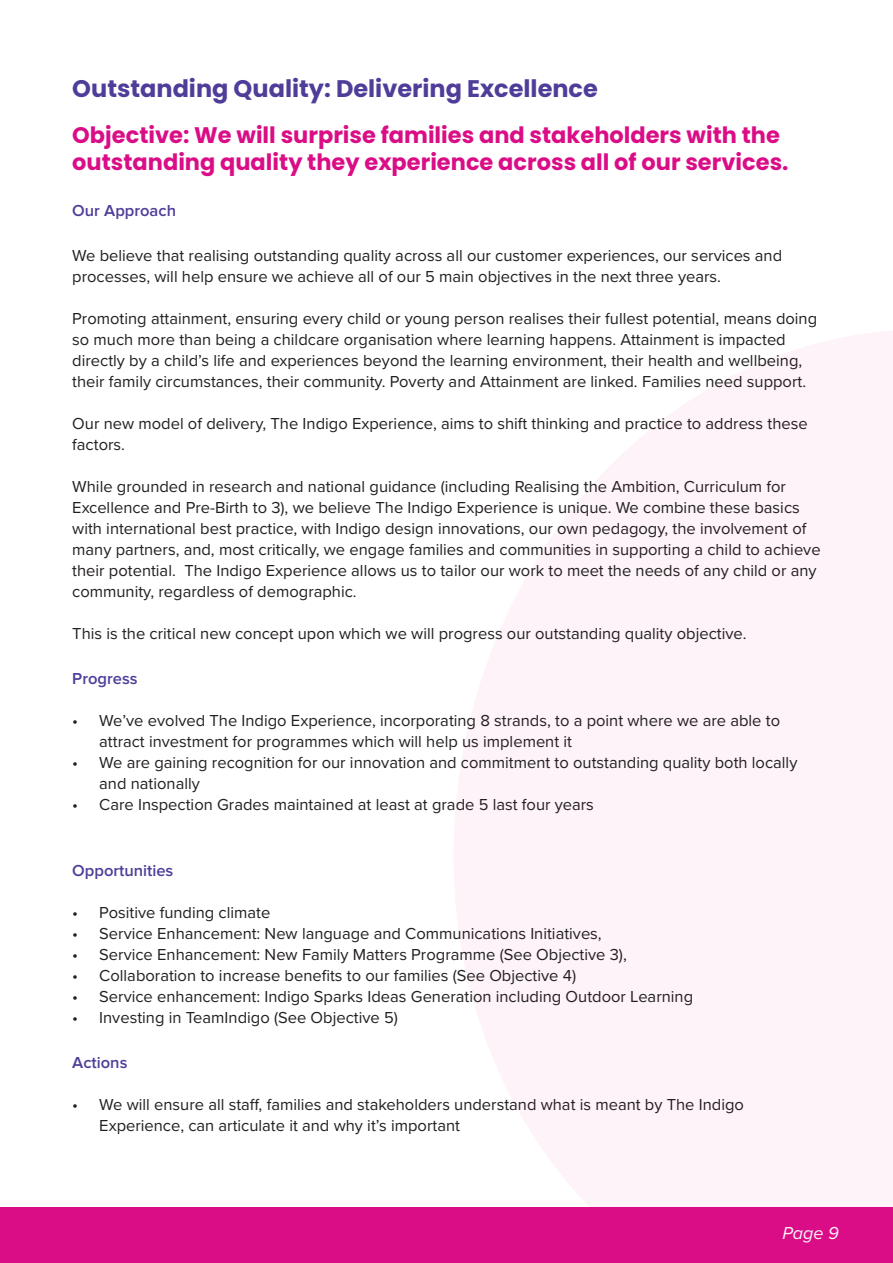
<style>
.page{position:relative;width:893px;height:1263px;background:#fff}
.page>*{position:absolute;margin:0;border:0;box-sizing:border-box;transform-origin:0 0}
.t1{font:700 24px "Poppins";color:#4f3d99}
.t2{font:700 22.5px/27px "Poppins";color:#da0d86}
.t3{font:italic 18px "Proxima Nova";color:#fff}
.t4{font:16.5px/21px "Proxima Nova";color:#231f20}
.t5{font:600 16.5px "Proxima Nova";color:#4f3d99}
</style>
<div class="page">
<div style="left:0;top:1208px;width:893px;height:55px;background:#da0d86"></div>
<svg style="left:409px;top:331px;width:484px;height:877px;fill:#fdf3f9"></svg>
<h1 class="t1" style="left:72px;top:75px;width:527px">Outstanding Quality: Delivering Excellence</h1>
<h2 class="t2" style="left:72px;top:121px;width:718px">Objective: We will surprise families and stakeholders with the outstanding quality they experience across all of our services.</h2>
<p class="t5" style="left:72px;top:203px;width:105px">Our Approach</p>
<p class="t4" style="left:72px;top:244px;width:711px">We believe that realising outstanding quality across all our customer experiences, our services and processes, will help ensure we achieve all of our 5 main objectives in the next three years.</p>
<p class="t4" style="left:72px;top:307px;width:746px">Promoting attainment, ensuring every child or young person realises their fullest potential, means doing so much more than being a childcare organisation where learning happens. Attainment is impacted directly by a child’s life and experiences beyond the learning environment, their health and wellbeing, their family circumstances, their community. Poverty and Attainment are linked. Families need support.</p>
<p class="t4" style="left:72px;top:412px;width:737px">Our new model of delivery, The Indigo Experience, aims to shift thinking and practice to address these factors.</p>
<p class="t4" style="left:72px;top:475px;width:750px">While grounded in research and national guidance (including Realising the Ambition, Curriculum for Excellence and Pre-Birth to 3), we believe The Indigo Experience is unique. We combine these basics with international best practice, with Indigo design innovations, our own pedagogy, the involvement of many partners, and, most critically, we engage families and communities in supporting a child to achieve their potential. The Indigo Experience allows us to tailor our work to meet the needs of any child or any community, regardless of demographic.</p>
<p class="t4" style="left:72px;top:622px;width:676px">This is the critical new concept upon which we will progress our outstanding quality objective.</p>
<p class="t5" style="left:72px;top:671px;width:67px">Progress</p>
<p class="t4" style="left:99px;top:709px;width:682px;text-indent:-27px">• We’ve evolved The Indigo Experience, incorporating 8 strands, to a point where we are able to attract investment for programmes which will help us implement it</p>
<p class="t4" style="left:99px;top:751px;width:700px;text-indent:-27px">• We are gaining recognition for our innovation and commitment to outstanding quality both locally and nationally</p>
<p class="t4" style="left:72px;top:793px;width:523px">• Care Inspection Grades maintained at least at grade 5 last four years</p>
<p class="t5" style="left:72px;top:863px;width:103px">Opportunities</p>
<p class="t4" style="left:72px;top:901px;width:200px">• Positive funding climate</p>
<p class="t4" style="left:72px;top:922px;width:531px">• Service Enhancement: New language and Communications Initiatives,</p>
<p class="t4" style="left:72px;top:943px;width:556px">• Service Enhancement: New Family Matters Programme (See Objective 3),</p>
<p class="t4" style="left:72px;top:964px;width:505px">• Collaboration to increase benefits to our families (See Objective 4)</p>
<p class="t4" style="left:72px;top:985px;width:622px">• Service enhancement: Indigo Sparks Ideas Generation including Outdoor Learning</p>
<p class="t4" style="left:72px;top:1006px;width:327px">• Investing in TeamIndigo (See Objective 5)</p>
<p class="t5" style="left:72px;top:1055px;width:57px">Actions</p>
<p class="t4" style="left:99px;top:1093px;width:646px;text-indent:-27px">• We will ensure all staff, families and stakeholders understand what is meant by The Indigo<br>Experience, can articulate it and why it’s important</p>
<p class="t3" style="left:782px;top:1220px;width:58px">Page 9</p>
</div>
